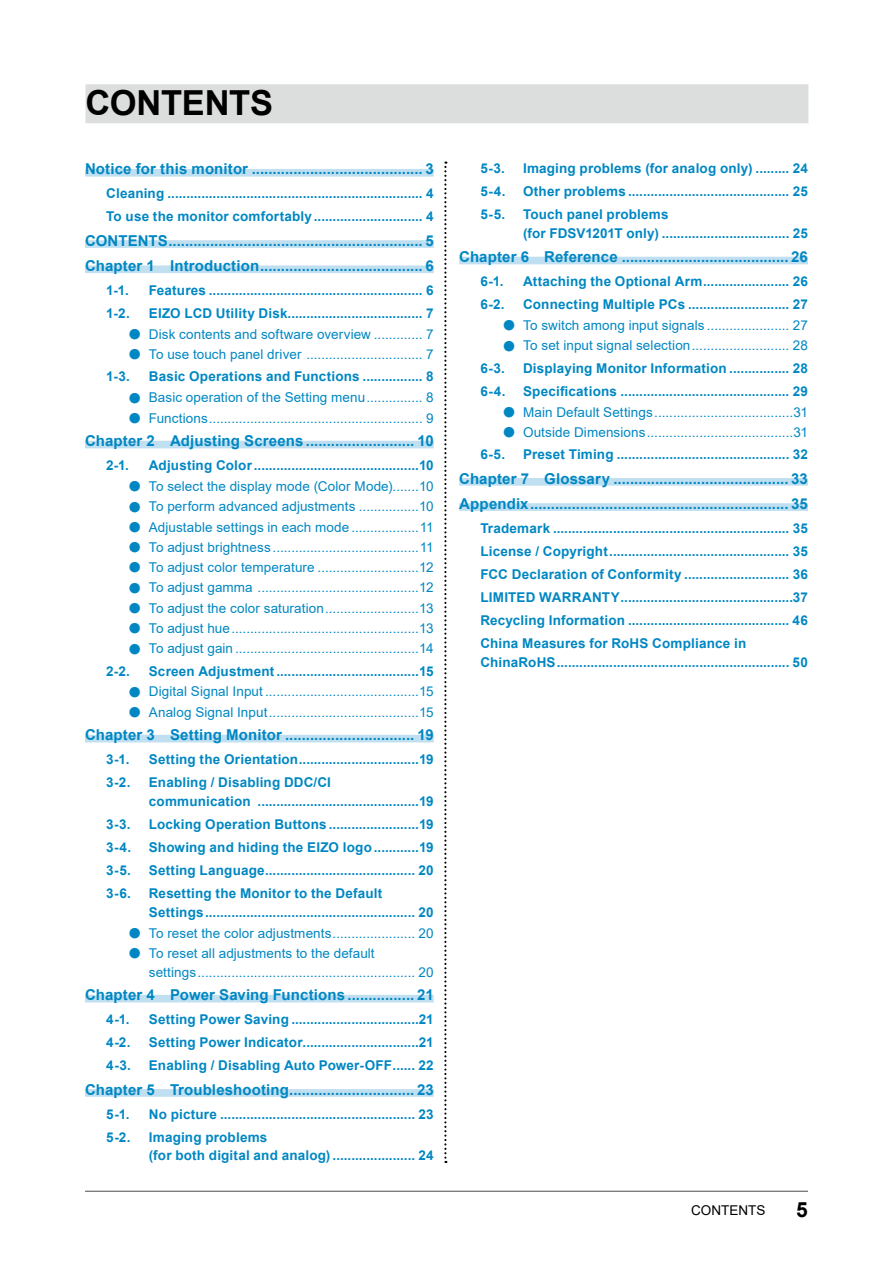
<style>
.page{position:relative;width:893px;height:1263px;background:#fff}
.page>*{position:absolute;margin:0;border:0;box-sizing:border-box;transform-origin:0 0}
.t1{font:700 34.5px "Arial";letter-spacing:-.01em;color:#000}
.t2{font:700 21px "Arial";color:#000}
.t3{font:700 15px/25.2px "Arial";letter-spacing:.01em;color:#0087c3}
.t4{font:700 13.5px/23px "Arial";letter-spacing:.01em;color:#0087c3}
.t5{font:13.5px/22.4px "Arial";letter-spacing:.005em;color:#0087c3}
.t6{font:13.5px "Arial";color:#000}
.s1{font-weight:700;font-size:24.3px}
.s2{font-weight:700}
</style>
<div class="page">
<hr style="left:85px;top:1191px;width:723px;height:1px;background:#595757">
<svg style="left:444px;top:162px;width:2px;height:1001px"></svg>
<div style="left:86px;top:84px;width:722px;height:39px;background:#dcdddd"></div>
<div style="left:85px;top:169px;width:349px;height:8px;background:#c0dff1"></div>
<div style="left:85px;top:240px;width:349px;height:8px;background:#c0dff1"></div>
<div style="left:85px;top:265px;width:349px;height:8px;background:#c0dff1"></div>
<div style="left:85px;top:441px;width:349px;height:7px;background:#c0dff1"></div>
<div style="left:85px;top:735px;width:349px;height:7px;background:#c0dff1"></div>
<div style="left:85px;top:995px;width:349px;height:7px;background:#c0dff1"></div>
<div style="left:85px;top:1089px;width:349px;height:8px;background:#c0dff1"></div>
<div style="left:459px;top:257px;width:349px;height:7px;background:#c0dff1"></div>
<div style="left:459px;top:478px;width:349px;height:8px;background:#c0dff1"></div>
<div style="left:459px;top:503px;width:349px;height:8px;background:#c0dff1"></div>
<h1 class="t1" style="left:86px;top:79px;width:189px">CONTENTS</h1>
<p class="t3" style="left:85px;top:157px;width:350px">Notice for this monitor ......................................... 3</p>
<p class="t4" style="left:106px;top:182px;width:329px">Cleaning .................................................................... 4<br>To use the monitor comfortably............................. 4</p>
<p class="t3" style="left:85px;top:228px;width:350px">CONTENTS............................................................. 5<br>Chapter 1 Introduction....................................... 6</p>
<p class="t4" style="left:106px;top:279px;width:24px">1-1.</p>
<p class="t4" style="left:149px;top:279px;width:286px">Features ......................................................... 6</p>
<p class="t4" style="left:106px;top:302px;width:25px">1-2.</p>
<p class="t4" style="left:149px;top:302px;width:286px">EIZO LCD Utility Disk.................................... 7</p>
<p class="t5" style="left:128px;top:323px;width:308px"><span class="s1">●</span> Disk contents and software overview ............. 7</p>
<p class="t5" style="left:106px;top:343px;width:329px;text-indent:21px"><span class="s1">●</span> To use touch panel driver ............................... 7<br><span class="s2">1-3.</span></p>
<p class="t4" style="left:149px;top:365px;width:286px">Basic Operations and Functions ................ 8</p>
<p class="t5" style="left:128px;top:386px;width:308px"><span class="s1">●</span> Basic operation of the Setting menu............... 8</p>
<p class="t5" style="left:128px;top:407px;width:308px"><span class="s1">●</span> Functions......................................................... 9</p>
<p class="t3" style="left:85px;top:429px;width:350px">Chapter 2 Adjusting Screens .......................... 10</p>
<p class="t4" style="left:106px;top:454px;width:24px">2-1.</p>
<p class="t4" style="left:149px;top:454px;width:286px">Adjusting Color............................................10</p>
<p class="t5" style="left:128px;top:475px;width:308px"><span class="s1">●</span> To select the display mode (Color Mode).......10</p>
<p class="t5" style="left:128px;top:495px;width:308px"><span class="s1">●</span> To perform advanced adjustments ................10</p>
<p class="t5" style="left:128px;top:516px;width:308px"><span class="s1">●</span> Adjustable settings in each mode ..................11</p>
<p class="t5" style="left:128px;top:536px;width:308px"><span class="s1">●</span> To adjust brightness .......................................11</p>
<p class="t5" style="left:128px;top:556px;width:308px"><span class="s1">●</span> To adjust color temperature ...........................12</p>
<p class="t5" style="left:128px;top:576px;width:308px"><span class="s1">●</span> To adjust gamma ...........................................12</p>
<p class="t5" style="left:128px;top:597px;width:308px"><span class="s1">●</span> To adjust the color saturation.........................13</p>
<p class="t5" style="left:128px;top:617px;width:308px"><span class="s1">●</span> To adjust hue..................................................13</p>
<p class="t5" style="left:106px;top:637px;width:329px;text-indent:21px"><span class="s1">●</span> To adjust gain .................................................14<br><span class="s2">2-2.</span></p>
<p class="t4" style="left:149px;top:659px;width:286px">Screen Adjustment......................................15</p>
<p class="t5" style="left:128px;top:680px;width:308px"><span class="s1">●</span> Digital Signal Input .........................................15</p>
<p class="t5" style="left:128px;top:701px;width:308px"><span class="s1">●</span> Analog Signal Input........................................15</p>
<p class="t3" style="left:85px;top:723px;width:350px">Chapter 3 Setting Monitor ............................... 19</p>
<p class="t4" style="left:106px;top:748px;width:25px">3-1.</p>
<p class="t4" style="left:149px;top:748px;width:286px">Setting the Orientation................................19</p>
<p class="t4" style="left:106px;top:771px;width:26px">3-2.</p>
<p class="t4" style="left:149px;top:773px;width:286px;line-height:18.8px">Enabling / Disabling DDC/CI communication ...........................................19</p>
<p class="t4" style="left:106px;top:813px;width:26px">3-3.</p>
<p class="t4" style="left:149px;top:813px;width:286px">Locking Operation Buttons ........................19</p>
<p class="t4" style="left:106px;top:836px;width:26px">3-4.</p>
<p class="t4" style="left:149px;top:836px;width:286px">Showing and hiding the EIZO logo............19</p>
<p class="t4" style="left:106px;top:859px;width:26px">3-5.</p>
<p class="t4" style="left:149px;top:859px;width:286px">Setting Language........................................ 20</p>
<p class="t4" style="left:106px;top:882px;width:26px">3-6.</p>
<p class="t4" style="left:149px;top:884px;width:286px;line-height:18.8px">Resetting the Monitor to the Default<br>Settings........................................................ 20</p>
<p class="t5" style="left:128px;top:922px;width:308px"><span class="s1">●</span> To reset the color adjustments...................... 20</p>
<p class="t5" style="left:149px;top:944px;width:286px;line-height:18.8px;text-indent:-21px"><span class="s1">●</span> To reset all adjustments to the default settings.......................................................... 20</p>
<p class="t3" style="left:85px;top:983px;width:350px">Chapter 4 Power Saving Functions ................ 21</p>
<p class="t4" style="left:106px;top:1008px;width:25px">4-1.</p>
<p class="t4" style="left:149px;top:1008px;width:286px">Setting Power Saving ..................................21</p>
<p class="t4" style="left:106px;top:1031px;width:26px">4-2.</p>
<p class="t4" style="left:149px;top:1031px;width:286px">Setting Power Indicator...............................21</p>
<p class="t4" style="left:106px;top:1054px;width:26px">4-3.</p>
<p class="t4" style="left:149px;top:1054px;width:286px">Enabling / Disabling Auto Power-OFF...... 22</p>
<p class="t3" style="left:85px;top:1077px;width:350px">Chapter 5 Troubleshooting.............................. 23</p>
<p class="t4" style="left:106px;top:1102px;width:25px">5-1.</p>
<p class="t4" style="left:149px;top:1102px;width:286px">No picture .................................................... 23</p>
<p class="t4" style="left:106px;top:1125px;width:26px">5-2.</p>
<p class="t4" style="left:149px;top:1127px;width:286px;line-height:18.8px">Imaging problems<br>(for both digital and analog) ...................... 24</p>
<p class="t4" style="left:480px;top:157px;width:26px">5-3.</p>
<p class="t4" style="left:523px;top:157px;width:286px">Imaging problems (for analog only) ......... 24</p>
<p class="t4" style="left:480px;top:180px;width:27px">5-4.</p>
<p class="t4" style="left:523px;top:180px;width:286px">Other problems ........................................... 25</p>
<p class="t4" style="left:480px;top:203px;width:26px">5-5.</p>
<p class="t4" style="left:523px;top:205px;width:286px;line-height:18.8px">Touch panel problems<br>(for FDSV1201T only) .................................. 25</p>
<p class="t3" style="left:459px;top:244px;width:350px">Chapter 6 Reference ........................................ 26</p>
<p class="t4" style="left:480px;top:270px;width:25px">6-1.</p>
<p class="t4" style="left:523px;top:270px;width:286px">Attaching the Optional Arm....................... 26</p>
<p class="t4" style="left:480px;top:293px;width:26px">6-2.</p>
<p class="t4" style="left:523px;top:293px;width:286px">Connecting Multiple PCs ........................... 27</p>
<p class="t5" style="left:502px;top:314px;width:308px"><span class="s1">●</span> To switch among input signals ...................... 27</p>
<p class="t5" style="left:480px;top:334px;width:329px;text-indent:21px"><span class="s1">●</span> To set input signal selection.......................... 28<br><span class="s2">6-3.</span></p>
<p class="t4" style="left:523px;top:357px;width:286px">Displaying Monitor Information ................ 28</p>
<p class="t4" style="left:480px;top:380px;width:26px">6-4.</p>
<p class="t4" style="left:523px;top:380px;width:286px">Specifications ............................................. 29</p>
<p class="t5" style="left:502px;top:401px;width:308px"><span class="s1">●</span> Main Default Settings.....................................31</p>
<p class="t5" style="left:480px;top:421px;width:329px;text-indent:21px"><span class="s1">●</span> Outside Dimensions.......................................31<br><span class="s2">6-5.</span></p>
<p class="t4" style="left:523px;top:443px;width:286px">Preset Timing .............................................. 32</p>
<p class="t3" style="left:459px;top:466px;width:350px">Chapter 7 Glossary .......................................... 33<br>Appendix.............................................................. 35</p>
<p class="t4" style="left:480px;top:517px;width:329px;text-align:justify">Trademark ............................................................... 35<br>License / Copyright................................................ 35<br>FCC Declaration of Conformity ............................ 36<br>LIMITED WARRANTY..............................................37<br>Recycling Information ........................................... 46<br>China Measures for RoHS Compliance in</p>
<p class="t4" style="left:480px;top:650px;width:329px">ChinaRoHS.............................................................. 50</p>
<p class="t6" style="left:691px;top:1201px;width:76px">CONTENTS</p>
<h2 class="t2" style="left:796px;top:1195px;width:13px">5</h2>
</div>
